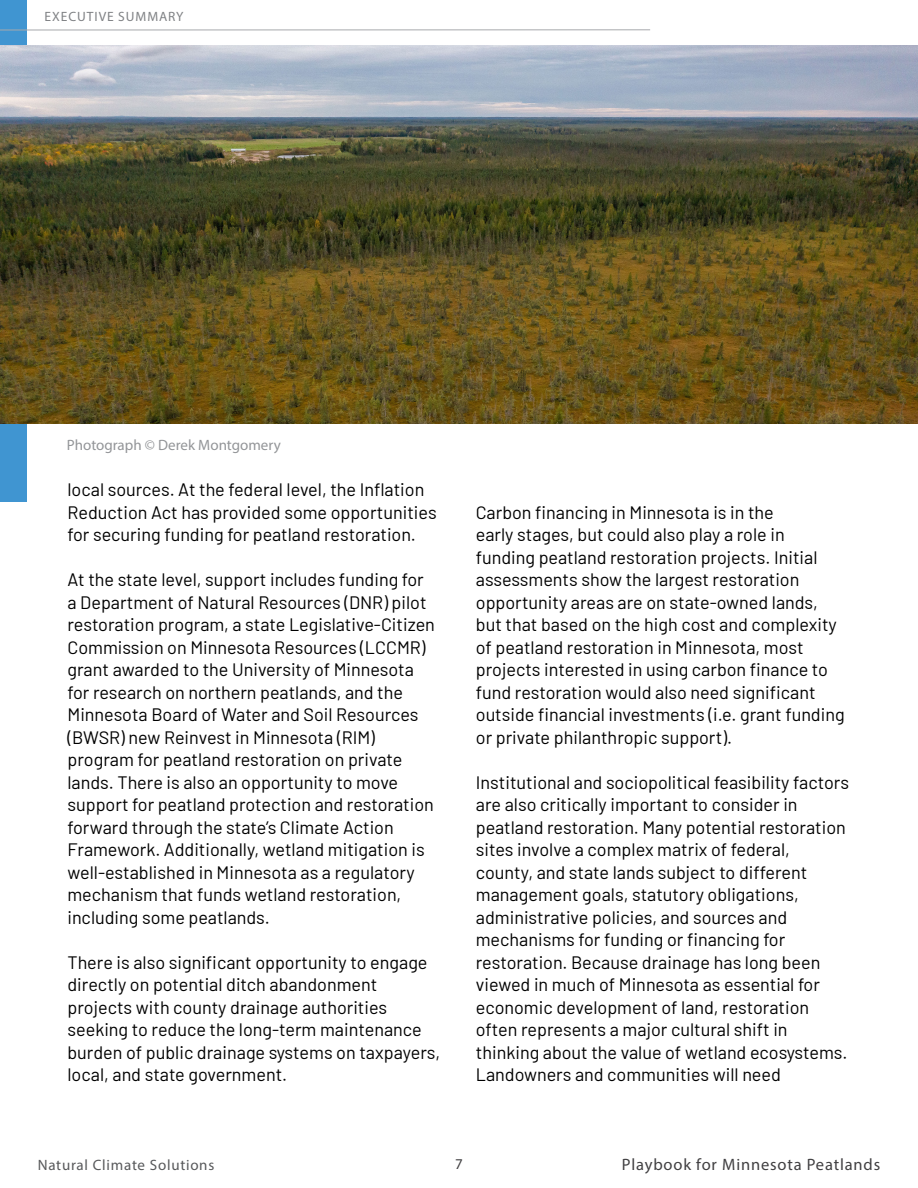
<style>
.page{position:relative;width:918px;height:1188px;background:#fff}
.page>*{position:absolute;margin:0;border:0;box-sizing:border-box;transform-origin:0 0}
.t1{font:18px/22.5px "Barlow";color:#000}
.t2{font:16.5px "Myriad Pro";letter-spacing:.05em;color:#414042}
.t3{font:15px "Myriad Pro";color:#939598}
.t4{font:15px "Myriad Pro";letter-spacing:.05em;color:#58595b}
.t5{font:15px "Myriad Pro";color:#414042}
.t6{font:13.5px "Myriad Pro";letter-spacing:.07em;color:#808285}
</style>
<div class="page">
<div style="left:0;top:0;width:27px;height:501px;background:#4095d1"></div>
<img style="left:0;top:45px;width:918px;height:379px">
<hr style="left:0;top:29px;width:650px;height:1px;background:#a7a9ac">
<p class="t6" style="left:45px;top:8px;width:141px">EXECUTIVE SUMMARY</p>
<p class="t3" style="left:67px;top:436px;width:215px">Photograph © Derek Montgomery</p>
<p class="t1" style="left:68px;top:477px;width:371px">local sources. At the federal level, the Inflation<br>Reduction Act has provided some opportunities for securing funding for peatland restoration.</p>
<p class="t1" style="left:68px;top:567px;width:369px">At the state level, support includes funding for a Department of Natural Resources (DNR) pilot restoration program, a state Legislative-Citizen Commission on Minnesota Resources (LCCMR) grant awarded to the University of Minnesota for research on northern peatlands, and the Minnesota Board of Water and Soil Resources (BWSR) new Reinvest in Minnesota (RIM) program for peatland restoration on private lands. There is also an opportunity to move support for peatland protection and restoration forward through the state’s Climate Action Framework. Additionally, wetland mitigation is well-established in Minnesota as a regulatory mechanism that funds wetland restoration, including some peatlands.</p>
<p class="t1" style="left:68px;top:949px;width:374px">There is also significant opportunity to engage directly on potential ditch abandonment projects with county drainage authorities seeking to reduce the long-term maintenance burden of public drainage systems on taxpayers, local, and state government.</p>
<p class="t1" style="left:476px;top:499px;width:370px">Carbon financing in Minnesota is in the<br>early stages, but could also play a role in funding peatland restoration projects. Initial assessments show the largest restoration opportunity areas are on state-owned lands, but that based on the high cost and complexity of peatland restoration in Minnesota, most projects interested in using carbon finance to fund restoration would also need significant outside financial investments (i.e. grant funding or private philanthropic support).</p>
<p class="t1" style="left:476px;top:769px;width:375px">Institutional and sociopolitical feasibility factors are also critically important to consider in peatland restoration. Many potential restoration sites involve a complex matrix of federal, county, and state lands subject to different management goals, statutory obligations, administrative policies, and sources and mechanisms for funding or financing for restoration. Because drainage has long been viewed in much of Minnesota as essential for economic development of land, restoration often represents a major cultural shift in thinking about the value of wetland ecosystems.<br>Landowners and communities will need</p>
<p class="t4" style="left:38px;top:1156px;width:178px">Natural Climate Solutions</p>
<p class="t5" style="left:455px;top:1155px;width:9px">7</p>
<p class="t2" style="left:622px;top:1155px;width:260px">Playbook for Minnesota Peatlands</p>
</div>
